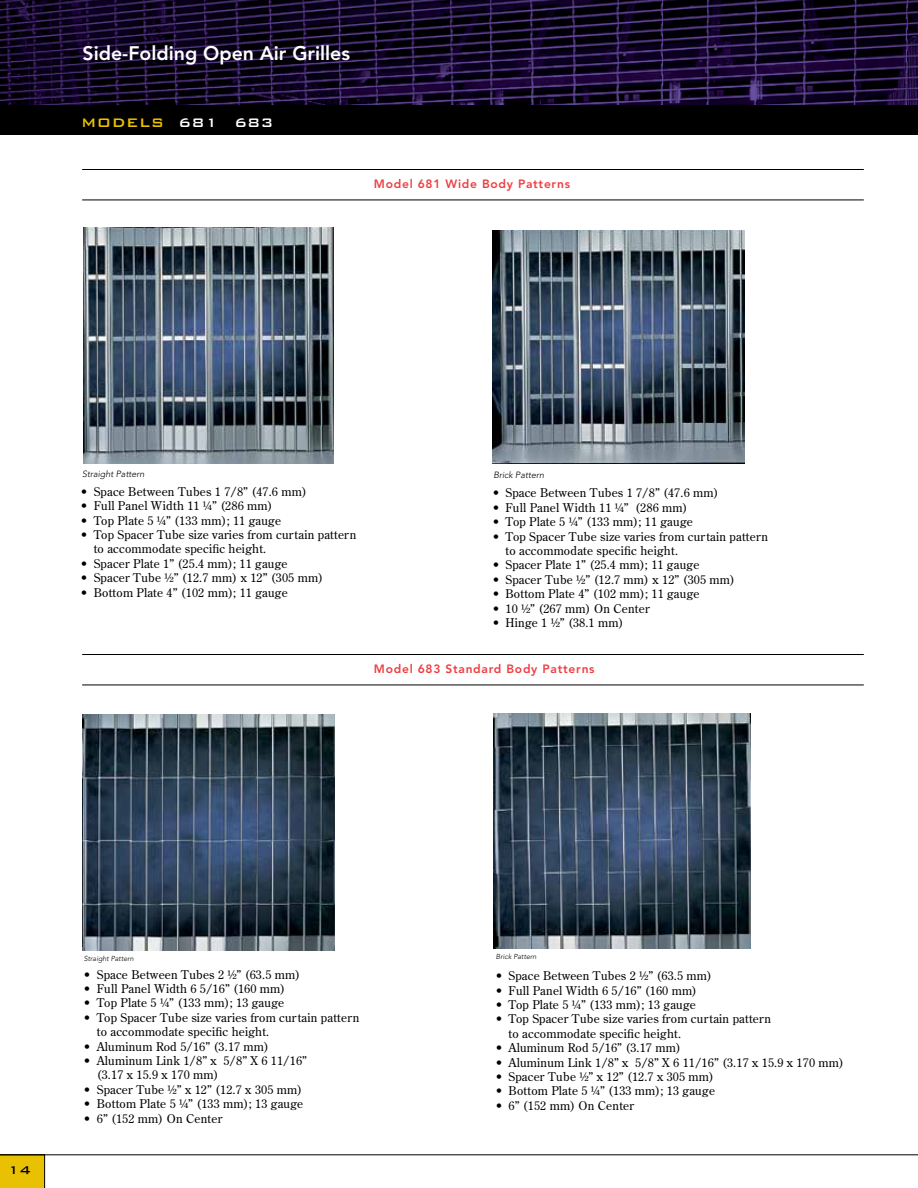
<style>
.page{position:relative;width:918px;height:1188px;background:#fff}
.page>*{position:absolute;margin:0;border:0;box-sizing:border-box;transform-origin:0 0}
.t1{font:800 19.5px "Avenir LT Std";color:#fff}
.t2{font:500 16.5px "Bank Gothic BT";letter-spacing:.03em;color:#e9c103}
.t3{font:500 15px "Bank Gothic BT";color:#000}
.t4{font:12px/14.4px "Century Old Style Std";letter-spacing:.015em;color:#000}
.t5{font:800 12px "Avenir LT Std";letter-spacing:.06em;color:#ef3e42}
.t6{font:italic 300 9px "Avenir LT Std";color:#000}
.t7{font:italic 300 7.2px "Avenir LT Std";color:#000}
.s1{color:#fff}
</style>
<div class="page">
<svg style="left:0;top:1155px;width:45px;height:33px"></svg>
<hr style="left:0;top:1154px;width:918px;height:1px;background:#000">
<img style="left:0;top:0;width:918px;height:106px">
<div style="left:0;top:106px;width:918px;height:29px;background:#000"></div>
<img style="left:82px;top:715px;width:253px;height:235px">
<img style="left:493px;top:714px;width:257px;height:235px">
<img style="left:83px;top:227px;width:251px;height:237px">
<img style="left:492px;top:230px;width:253px;height:234px">
<hr style="left:82px;top:169px;width:782px;height:1px;background:#000">
<hr style="left:82px;top:200px;width:782px;height:1px;background:#000">
<hr style="left:82px;top:654px;width:782px;height:1px;background:#000">
<hr style="left:82px;top:685px;width:782px;height:1px;background:#000">
<h1 class="t1" style="left:82px;top:42px;width:269px">Side-Folding Open Air Grilles</h1>
<h2 class="t2" style="left:81px;top:113px;width:194px">MODELS <span class="s1">681 683</span></h2>
<p class="t5" style="left:374px;top:177px;width:198px">Model 681 Wide Body Patterns</p>
<p class="t6" style="left:82px;top:469px;width:64px">Straight Pattern</p>
<p class="t6" style="left:494px;top:470px;width:52px">Brick Pattern</p>
<p class="t4" style="left:80px;top:484px;width:228px">• Space Between Tubes 1 7/8” (47.6 mm)</p>
<p class="t4" style="left:80px;top:498px;width:194px">• Full Panel Width 11 ¼” (286 mm)</p>
<p class="t4" style="left:80px;top:513px;width:202px">• Top Plate 5 ¼” (133 mm); 11 gauge</p>
<p class="t4" style="left:94px;top:527px;width:264px;text-indent:-14px">• Top Spacer Tube size varies from curtain pattern to accommodate specific height.</p>
<p class="t4" style="left:80px;top:556px;width:209px">• Spacer Plate 1” (25.4 mm); 11 gauge</p>
<p class="t4" style="left:80px;top:570px;width:244px">• Spacer Tube ½” (12.7 mm) x 12” (305 mm)</p>
<p class="t4" style="left:80px;top:585px;width:209px">• Bottom Plate 4” (102 mm); 11 gauge</p>
<p class="t4" style="left:492px;top:486px;width:228px">• Space Between Tubes 1 7/8” (47.6 mm)</p>
<p class="t4" style="left:492px;top:500px;width:197px">• Full Panel Width 11 ¼” (286 mm)</p>
<p class="t4" style="left:492px;top:515px;width:202px">• Top Plate 5 ¼” (133 mm); 11 gauge</p>
<p class="t4" style="left:506px;top:529px;width:264px;text-indent:-14px">• Top Spacer Tube size varies from curtain pattern to accommodate specific height.</p>
<p class="t4" style="left:492px;top:558px;width:209px">• Spacer Plate 1” (25.4 mm); 11 gauge</p>
<p class="t4" style="left:492px;top:572px;width:244px">• Spacer Tube ½” (12.7 mm) x 12” (305 mm)</p>
<p class="t4" style="left:492px;top:587px;width:209px">• Bottom Plate 4” (102 mm); 11 gauge</p>
<p class="t4" style="left:492px;top:601px;width:159px">• 10 ½” (267 mm) On Center</p>
<p class="t4" style="left:492px;top:615px;width:133px">• Hinge 1 ½” (38.1 mm)</p>
<p class="t5" style="left:374px;top:662px;width:222px">Model 683 Standard Body Patterns</p>
<p class="t3" style="left:8px;top:1162px;width:25px">14</p>
<p class="t7" style="left:84px;top:954px;width:52px">Straight Pattern</p>
<p class="t7" style="left:496px;top:952px;width:42px">Brick Pattern</p>
<p class="t4" style="left:83px;top:967px;width:218px">• Space Between Tubes 2 ½” (63.5 mm)</p>
<p class="t4" style="left:83px;top:981px;width:203px">• Full Panel Width 6 5/16” (160 mm)</p>
<p class="t4" style="left:83px;top:996px;width:202px">• Top Plate 5 ¼” (133 mm); 13 gauge</p>
<p class="t4" style="left:97px;top:1010px;width:264px;text-indent:-14px">• Top Spacer Tube size varies from curtain pattern to accommodate specific height.</p>
<p class="t4" style="left:83px;top:1039px;width:187px">• Aluminum Rod 5/16” (3.17 mm)</p>
<p class="t4" style="left:97px;top:1053px;width:212px;text-indent:-14px">• Aluminum Link 1/8” x 5/8” X 6 11/16” (3.17 x 15.9 x 170 mm)</p>
<p class="t4" style="left:83px;top:1082px;width:220px">• Spacer Tube ½” x 12” (12.7 x 305 mm)</p>
<p class="t4" style="left:83px;top:1096px;width:221px">• Bottom Plate 5 ¼” (133 mm); 13 gauge</p>
<p class="t4" style="left:83px;top:1111px;width:141px">• 6” (152 mm) On Center</p>
<p class="t4" style="left:495px;top:968px;width:218px">• Space Between Tubes 2 ½” (63.5 mm)</p>
<p class="t4" style="left:495px;top:983px;width:203px">• Full Panel Width 6 5/16” (160 mm)</p>
<p class="t4" style="left:495px;top:997px;width:202px">• Top Plate 5 ¼” (133 mm); 13 gauge</p>
<p class="t4" style="left:509px;top:1012px;width:264px;text-indent:-14px">• Top Spacer Tube size varies from curtain pattern to accommodate specific height.</p>
<p class="t4" style="left:495px;top:1040px;width:187px">• Aluminum Rod 5/16” (3.17 mm)</p>
<p class="t4" style="left:495px;top:1055px;width:350px">• Aluminum Link 1/8” x 5/8” X 6 11/16” (3.17 x 15.9 x 170 mm)</p>
<p class="t4" style="left:495px;top:1069px;width:220px">• Spacer Tube ½” x 12” (12.7 x 305 mm)</p>
<p class="t4" style="left:495px;top:1084px;width:221px">• Bottom Plate 5 ¼” (133 mm); 13 gauge</p>
<p class="t4" style="left:495px;top:1098px;width:141px">• 6” (152 mm) On Center</p>
</div>
